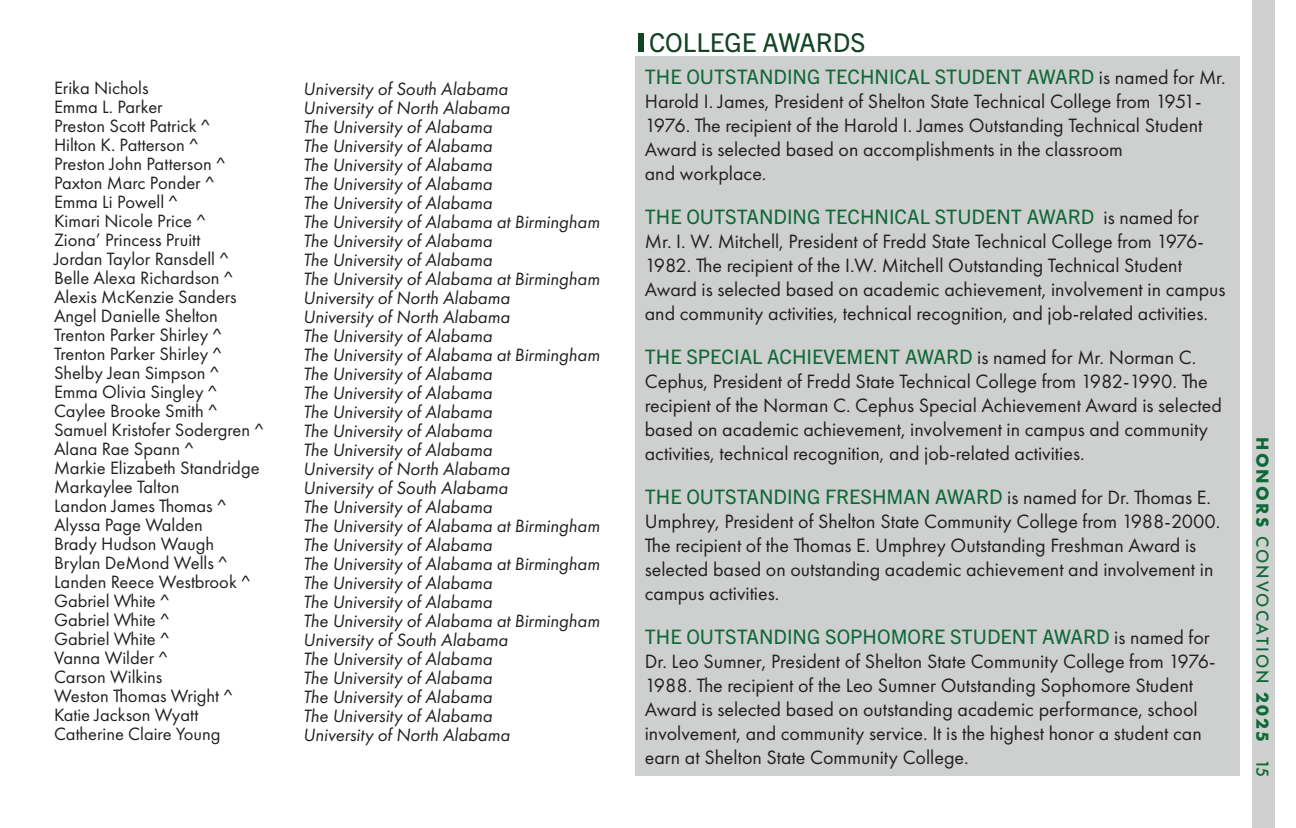
<style>
.page{position:relative;width:1296px;height:828px;background:#fff}
.page>*{position:absolute;margin:0;border:0;box-sizing:border-box;transform-origin:0 0}
.t1{font:26px "Trade Gothic Next LT Pro";color:#124323}
.t2{font:20px/24px "Futura PT";color:#231f20}
.t3{font:italic 18.4px "Futura PT";color:#231f20}
.t4{font:18.4px "Futura PT";color:#231f20}
.t5{font:500 18px "Futura PT";letter-spacing:.125em;color:#0f6838}
.s1{font-family:"Trade Gothic Next LT Pro";color:#0f6838}
.s2{font-weight:700}
</style>
<div class="page">
<div style="left:1252px;top:0;width:23px;height:828px;background:#cfd1d0"></div>
<div style="left:638px;top:33px;width:6px;height:19px;background:#124323"></div>
<div style="left:635px;top:56px;width:605px;height:720px;background:#cecfcf"></div>
<p class="t4" style="left:54px;top:77px;width:96px">Erika Nichols</p>
<p class="t4" style="left:54px;top:96px;width:110px">Emma L. Parker</p>
<p class="t4" style="left:54px;top:115px;width:158px">Preston Scott Patrick ^</p>
<p class="t4" style="left:54px;top:134px;width:146px">Hilton K. Patterson ^</p>
<p class="t4" style="left:54px;top:153px;width:173px">Preston John Patterson ^</p>
<p class="t4" style="left:54px;top:172px;width:162px">Paxton Marc Ponder ^</p>
<p class="t4" style="left:54px;top:191px;width:125px">Emma Li Powell ^</p>
<p class="t4" style="left:54px;top:210px;width:153px">Kimari Nicole Price ^</p>
<p class="t4" style="left:54px;top:229px;width:148px">Ziona’ Princess Pruitt</p>
<p class="t4" style="left:54px;top:248px;width:176px">Jordan Taylor Ransdell ^</p>
<p class="t4" style="left:54px;top:267px;width:181px">Belle Alexa Richardson ^</p>
<p class="t4" style="left:54px;top:286px;width:184px">Alexis McKenzie Sanders</p>
<p class="t4" style="left:54px;top:305px;width:165px">Angel Danielle Shelton</p>
<p class="t4" style="left:54px;top:324px;width:169px">Trenton Parker Shirley ^</p>
<p class="t4" style="left:54px;top:343px;width:169px">Trenton Parker Shirley ^</p>
<p class="t4" style="left:54px;top:362px;width:166px">Shelby Jean Simpson ^</p>
<p class="t4" style="left:54px;top:381px;width:165px">Emma Olivia Singley ^</p>
<p class="t4" style="left:54px;top:400px;width:165px">Caylee Brooke Smith ^</p>
<p class="t4" style="left:54px;top:419px;width:211px">Samuel Kristofer Sodergren ^</p>
<p class="t4" style="left:54px;top:438px;width:141px">Alana Rae Spann ^</p>
<p class="t4" style="left:54px;top:457px;width:207px">Markie Elizabeth Standridge</p>
<p class="t4" style="left:54px;top:476px;width:127px">Markaylee Talton</p>
<p class="t4" style="left:54px;top:495px;width:174px">Landon James Thomas ^</p>
<p class="t4" style="left:54px;top:514px;width:150px">Alyssa Page Walden</p>
<p class="t4" style="left:54px;top:533px;width:162px">Brady Hudson Waugh</p>
<p class="t4" style="left:54px;top:552px;width:175px">Brylan DeMond Wells ^</p>
<p class="t4" style="left:54px;top:571px;width:198px">Landen Reece Westbrook ^</p>
<p class="t4" style="left:54px;top:590px;width:117px">Gabriel White ^</p>
<p class="t4" style="left:54px;top:609px;width:117px">Gabriel White ^</p>
<p class="t4" style="left:54px;top:628px;width:117px">Gabriel White ^</p>
<p class="t4" style="left:54px;top:647px;width:115px">Vanna Wilder ^</p>
<p class="t4" style="left:54px;top:666px;width:110px">Carson Wilkins</p>
<p class="t4" style="left:54px;top:685px;width:180px">Weston Thomas Wright ^</p>
<p class="t4" style="left:54px;top:704px;width:146px">Katie Jackson Wyatt</p>
<p class="t4" style="left:54px;top:723px;width:168px">Catherine Claire Young</p>
<p class="t3" style="left:303px;top:78px;width:206px">University of South Alabama</p>
<p class="t3" style="left:303px;top:97px;width:208px">University of North Alabama</p>
<p class="t3" style="left:303px;top:116px;width:190px">The University of Alabama</p>
<p class="t3" style="left:303px;top:135px;width:190px">The University of Alabama</p>
<p class="t3" style="left:303px;top:154px;width:190px">The University of Alabama</p>
<p class="t3" style="left:303px;top:173px;width:190px">The University of Alabama</p>
<p class="t3" style="left:303px;top:192px;width:190px">The University of Alabama</p>
<p class="t3" style="left:303px;top:211px;width:298px">The University of Alabama at Birmingham</p>
<p class="t3" style="left:303px;top:230px;width:190px">The University of Alabama</p>
<p class="t3" style="left:303px;top:249px;width:190px">The University of Alabama</p>
<p class="t3" style="left:303px;top:268px;width:298px">The University of Alabama at Birmingham</p>
<p class="t3" style="left:303px;top:287px;width:208px">University of North Alabama</p>
<p class="t3" style="left:303px;top:306px;width:208px">University of North Alabama</p>
<p class="t3" style="left:303px;top:325px;width:190px">The University of Alabama</p>
<p class="t3" style="left:303px;top:344px;width:298px">The University of Alabama at Birmingham</p>
<p class="t3" style="left:303px;top:363px;width:190px">The University of Alabama</p>
<p class="t3" style="left:303px;top:382px;width:190px">The University of Alabama</p>
<p class="t3" style="left:303px;top:401px;width:190px">The University of Alabama</p>
<p class="t3" style="left:303px;top:420px;width:190px">The University of Alabama</p>
<p class="t3" style="left:303px;top:439px;width:190px">The University of Alabama</p>
<p class="t3" style="left:303px;top:458px;width:208px">University of North Alabama</p>
<p class="t3" style="left:303px;top:477px;width:206px">University of South Alabama</p>
<p class="t3" style="left:303px;top:496px;width:190px">The University of Alabama</p>
<p class="t3" style="left:303px;top:515px;width:298px">The University of Alabama at Birmingham</p>
<p class="t3" style="left:303px;top:534px;width:190px">The University of Alabama</p>
<p class="t3" style="left:303px;top:553px;width:298px">The University of Alabama at Birmingham</p>
<p class="t3" style="left:303px;top:572px;width:190px">The University of Alabama</p>
<p class="t3" style="left:303px;top:591px;width:190px">The University of Alabama</p>
<p class="t3" style="left:303px;top:610px;width:298px">The University of Alabama at Birmingham</p>
<p class="t3" style="left:303px;top:629px;width:206px">University of South Alabama</p>
<p class="t3" style="left:303px;top:648px;width:190px">The University of Alabama</p>
<p class="t3" style="left:303px;top:667px;width:190px">The University of Alabama</p>
<p class="t3" style="left:303px;top:686px;width:190px">The University of Alabama</p>
<p class="t3" style="left:303px;top:705px;width:190px">The University of Alabama</p>
<p class="t3" style="left:303px;top:724px;width:208px">University of North Alabama</p>
<p class="t1" style="left:649px;top:25px;width:218px">COLLEGE AWARDS</p>
<p class="t2" style="left:645px;top:65px;width:583px"><span class="s1">THE OUTSTANDING TECHNICAL STUDENT AWARD</span> is named for Mr.<br>Harold I. James, President of Shelton State Technical College from 1951- 1976. The recipient of the Harold I. James Outstanding Technical Student Award is selected based on accomplishments in the classroom</p>
<p class="t2" style="left:645px;top:161px;width:123px">and workplace.</p>
<p class="t2" style="left:645px;top:205px;width:582px"><span class="s1">THE OUTSTANDING TECHNICAL STUDENT AWARD</span> is named for Mr. I. W. Mitchell, President of Fredd State Technical College from 1976- 1982. The recipient of the I.W. Mitchell Outstanding Technical Student Award is selected based on academic achievement, involvement in campus and community activities, technical recognition, and job-related activities.</p>
<p class="t2" style="left:645px;top:345px;width:579px"><span class="s1">THE SPECIAL ACHIEVEMENT AWARD</span> is named for Mr. Norman C.<br>Cephus, President of Fredd State Technical College from 1982-1990. The recipient of the Norman C. Cephus Special Achievement Award is selected based on academic achievement, involvement in campus and community activities, technical recognition, and job-related activities.</p>
<p class="t2" style="left:645px;top:485px;width:577px"><span class="s1">THE OUTSTANDING FRESHMAN AWARD</span> is named for Dr. Thomas E.<br>Umphrey, President of Shelton State Community College from 1988-2000.<br>The recipient of the Thomas E. Umphrey Outstanding Freshman Award is selected based on outstanding academic achievement and involvement in campus activities.</p>
<p class="t2" style="left:645px;top:625px;width:572px"><span class="s1">THE OUTSTANDING SOPHOMORE STUDENT AWARD</span> is named for Dr. Leo Sumner, President of Shelton State Community College from 1976- 1988. The recipient of the Leo Sumner Outstanding Sophomore Student Award is selected based on outstanding academic performance, school involvement, and community service. It is the highest honor a student can earn at Shelton State Community College.</p>
<p class="t5" style="left:1273px;top:437px;width:342px;rotate:90deg"><span class="s2">HONORS</span> CONVOCATION <span class="s2">2025</span> 15</p>
</div>
